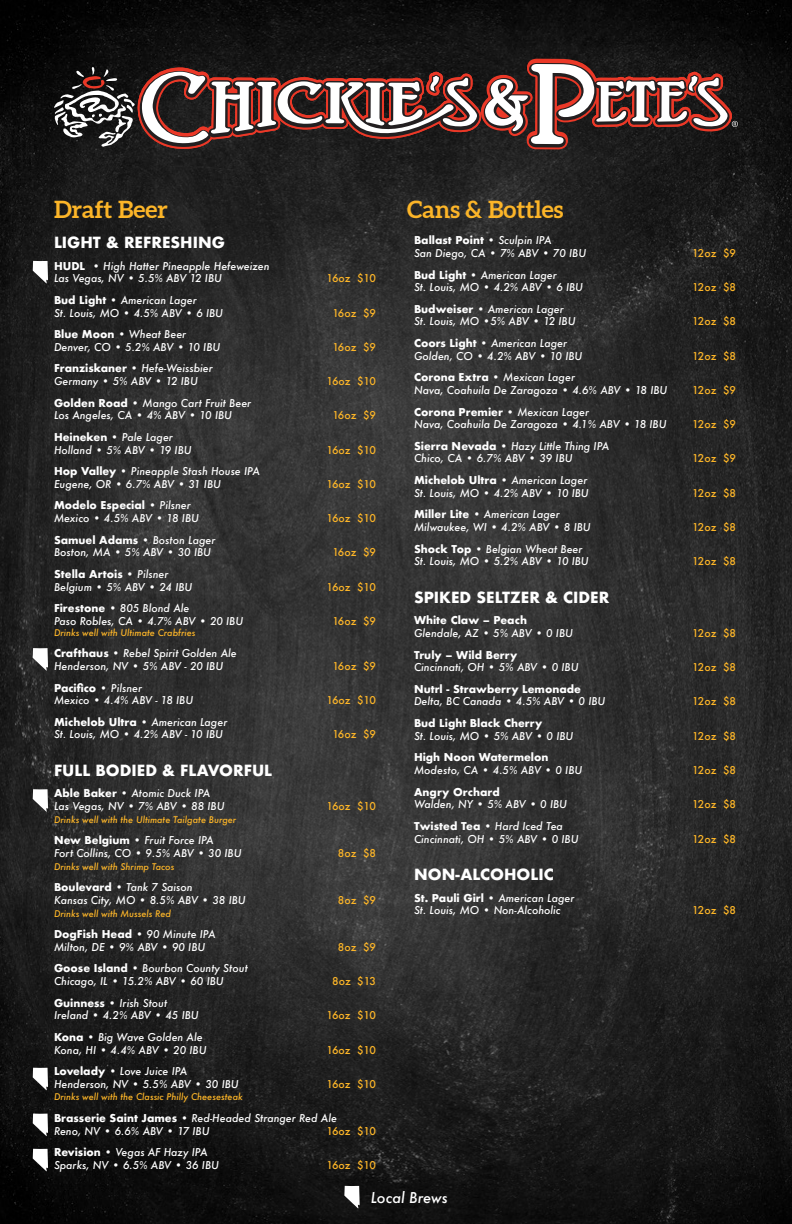
<style>
.page{position:relative;width:792px;height:1224px;background:#fff}
.page>*{position:absolute;margin:0;border:0;box-sizing:border-box;transform-origin:0 0}
.t1{font:700 24px "Aleo";color:#fcb528}
.t2{font:700 15px "Futura";color:#fff}
.t3{font:italic 500 14.5px "Futura";color:#fff}
.t4{font:italic 500 10.5px/12.6px "Futura";color:#fff}
.t5{font:500 10.5px "Futura";color:#fcb528}
.t6{font:700 10.5px "Futura";color:#fff}
.t7{font:italic 500 9px "Futura";color:#fcb528}
.s1{font-weight:700;font-style:normal}
</style>
<div class="page">
<img style="left:0;top:0;width:792px;height:1224px">
<svg style="left:54px;top:53px;width:684px;height:103px"></svg>
<svg style="left:33px;top:261px;width:15px;height:22px"></svg>
<svg style="left:33px;top:789px;width:15px;height:23px"></svg>
<svg style="left:33px;top:648px;width:15px;height:23px"></svg>
<svg style="left:33px;top:1068px;width:15px;height:22px"></svg>
<svg style="left:33px;top:1114px;width:15px;height:22px"></svg>
<svg style="left:33px;top:1149px;width:15px;height:22px"></svg>
<svg style="left:344px;top:1186px;width:16px;height:22px"></svg>
<h1 class="t1" style="left:54px;top:195px;width:116px">Draft Beer</h1>
<h1 class="t1" style="left:407px;top:195px;width:158px">Cans &amp; Bottles</h1>
<h2 class="t2" style="left:54px;top:232px;width:173px">LIGHT &amp; REFRESHING</h2>
<p class="t4" style="left:54px;top:259px;width:217px"><span class="s1">HUDL</span> • High Hatter Pineapple Hefeweizen<br>Las Vegas, NV • 5.5% ABV 12 IBU</p>
<p class="t4" style="left:54px;top:294px;width:171px"><span class="s1">Bud Light</span> • American Lager<br>St. Louis, MO • 4.5% ABV • 6 IBU</p>
<p class="t4" style="left:54px;top:328px;width:168px"><span class="s1">Blue Moon</span> • Wheat Beer<br>Denver, CO • 5.2% ABV • 10 IBU</p>
<p class="t4" style="left:54px;top:362px;width:160px"><span class="s1">Franziskaner</span> • Hefe-Weissbier<br>Germany • 5% ABV • 12 IBU</p>
<p class="t4" style="left:54px;top:396px;width:199px"><span class="s1">Golden Road</span> • Mango Cart Fruit Beer<br>Los Angeles, CA • 4% ABV • 10 IBU</p>
<p class="t4" style="left:54px;top:431px;width:139px"><span class="s1">Heineken</span> • Pale Lager<br>Holland • 5% ABV • 19 IBU</p>
<p class="t4" style="left:54px;top:465px;width:207px"><span class="s1">Hop Valley</span> • Pineapple Stash House IPA<br>Eugene, OR • 6.7% ABV • 31 IBU</p>
<p class="t4" style="left:54px;top:499px;width:146px"><span class="s1">Modelo Especial</span> • Pilsner<br>Mexico • 4.5% ABV • 18 IBU</p>
<p class="t4" style="left:54px;top:533px;width:163px"><span class="s1">Samuel Adams</span> • Boston Lager<br>Boston, MA • 5% ABV • 30 IBU</p>
<p class="t4" style="left:414px;top:234px;width:174px"><span class="s1">Ballast Point</span> • Sculpin IPA<br>San Diego, CA • 7% ABV • 70 IBU</p>
<p class="t5" style="left:327px;top:271px;width:51px">16oz $10</p>
<p class="t4" style="left:414px;top:268px;width:171px"><span class="s1">Bud Light</span> • American Lager<br>St. Louis, MO • 4.2% ABV • 6 IBU</p>
<p class="t5" style="left:332px;top:305px;width:45px">16oz $9</p>
<p class="t4" style="left:414px;top:303px;width:163px"><span class="s1">Budweiser</span> • American Lager<br>St. Louis, MO •5% ABV • 12 IBU</p>
<p class="t5" style="left:332px;top:340px;width:45px">16oz $9</p>
<p class="t4" style="left:414px;top:337px;width:170px"><span class="s1">Coors Light</span> • American Lager<br>Golden, CO • 4.2% ABV • 10 IBU</p>
<p class="t5" style="left:327px;top:374px;width:51px">16oz $10</p>
<p class="t4" style="left:414px;top:371px;width:255px"><span class="s1">Corona Extra</span> • Mexican Lager<br>Nava, Coahuila De Zaragoza • 4.6% ABV • 18 IBU</p>
<p class="t5" style="left:332px;top:408px;width:45px">16oz $9</p>
<p class="t4" style="left:414px;top:405px;width:254px"><span class="s1">Corona Premier</span> • Mexican Lager<br>Nava, Coahuila De Zaragoza • 4.1% ABV • 18 IBU</p>
<p class="t5" style="left:327px;top:442px;width:51px">16oz $10</p>
<p class="t4" style="left:414px;top:440px;width:197px"><span class="s1">Sierra Nevada</span> • Hazy Little Thing IPA<br>Chico, CA • 6.7% ABV • 39 IBU</p>
<p class="t5" style="left:327px;top:477px;width:51px">16oz $10</p>
<p class="t4" style="left:414px;top:474px;width:176px"><span class="s1">Michelob Ultra</span> • American Lager<br>St. Louis, MO • 4.2% ABV • 10 IBU</p>
<p class="t5" style="left:327px;top:511px;width:51px">16oz $10</p>
<p class="t4" style="left:414px;top:508px;width:178px"><span class="s1">Miller Lite</span> • American Lager<br>Milwaukee, WI • 4.2% ABV • 8 IBU</p>
<p class="t5" style="left:332px;top:545px;width:45px">16oz $9</p>
<p class="t4" style="left:414px;top:542px;width:176px"><span class="s1">Shock Top</span> • Belgian Wheat Beer<br>St. Louis, MO • 5.2% ABV • 10 IBU</p>
<p class="t5" style="left:692px;top:246px;width:45px">12oz $9</p>
<p class="t5" style="left:692px;top:280px;width:45px">12oz $8</p>
<p class="t5" style="left:692px;top:314px;width:45px">12oz $8</p>
<p class="t5" style="left:692px;top:349px;width:45px">12oz $8</p>
<p class="t5" style="left:692px;top:383px;width:45px">12oz $9</p>
<p class="t5" style="left:692px;top:417px;width:45px">12oz $9</p>
<p class="t5" style="left:692px;top:451px;width:45px">12oz $9</p>
<p class="t5" style="left:692px;top:486px;width:45px">12oz $8</p>
<p class="t5" style="left:692px;top:520px;width:45px">12oz $8</p>
<p class="t5" style="left:692px;top:554px;width:45px">12oz $8</p>
<p class="t4" style="left:54px;top:568px;width:140px"><span class="s1">Stella Artois</span> • Pilsner<br>Belgium • 5% ABV • 24 IBU</p>
<p class="t4" style="left:54px;top:602px;width:191px"><span class="s1">Firestone</span> • 805 Blond Ale<br>Paso Robles, CA • 4.7% ABV • 20 IBU</p>
<p class="t7" style="left:54px;top:626px;width:143px">Drinks well with Ultimate Crabfries</p>
<p class="t4" style="left:54px;top:647px;width:184px"><span class="s1">Crafthaus</span> • Rebel Spirit Golden Ale<br>Henderson, NV • 5% ABV - 20 IBU</p>
<p class="t4" style="left:54px;top:681px;width:141px"><span class="s1">Pacifico</span> • Pilsner<br>Mexico • 4.4% ABV - 18 IBU</p>
<p class="t4" style="left:54px;top:716px;width:175px"><span class="s1">Michelob Ultra</span> • American Lager<br>St. Louis, MO • 4.2% ABV - 10 IBU</p>
<h2 class="t2" style="left:54px;top:759px;width:220px">FULL BODIED &amp; FLAVORFUL</h2>
<p class="t4" style="left:54px;top:787px;width:172px"><span class="s1">Able Baker</span> • Atomic Duck IPA<br>Las Vegas, NV • 7% ABV • 88 IBU</p>
<p class="t7" style="left:54px;top:813px;width:184px">Drinks well with the Ultimate Tailgate Burger</p>
<p class="t4" style="left:54px;top:834px;width:189px"><span class="s1">New Belgium</span> • Fruit Force IPA<br>Fort Collins, CO • 9.5% ABV • 30 IBU</p>
<p class="t7" style="left:54px;top:860px;width:122px">Drinks well with Shrimp Tacos</p>
<p class="t4" style="left:54px;top:881px;width:193px"><span class="s1">Boulevard</span> • Tank 7 Saison<br>Kansas City, MO • 8.5% ABV • 38 IBU</p>
<p class="t7" style="left:54px;top:907px;width:119px">Drinks well with Mussels Red</p>
<p class="t4" style="left:54px;top:928px;width:163px"><span class="s1">DogFish Head</span> • 90 Minute IPA<br>Milton, DE • 9% ABV • 90 IBU</p>
<p class="t4" style="left:54px;top:962px;width:195px"><span class="s1">Goose Island</span> • Bourbon County Stout<br>Chicago, IL • 15.2% ABV • 60 IBU</p>
<p class="t4" style="left:54px;top:996px;width:146px"><span class="s1">Guinness</span> • Irish Stout<br>Ireland • 4.2% ABV • 45 IBU</p>
<p class="t4" style="left:54px;top:1031px;width:154px"><span class="s1">Kona</span> • Big Wave Golden Ale<br>Kona, HI • 4.4% ABV • 20 IBU</p>
<p class="t4" style="left:54px;top:1065px;width:186px"><span class="s1">Lovelady</span> • Love Juice IPA<br>Henderson, NV • 5.5% ABV • 30 IBU</p>
<p class="t5" style="left:327px;top:580px;width:51px">16oz $10</p>
<p class="t5" style="left:332px;top:614px;width:45px">16oz $9</p>
<p class="t5" style="left:332px;top:659px;width:45px">16oz $9</p>
<p class="t5" style="left:327px;top:693px;width:51px">16oz $10</p>
<p class="t5" style="left:332px;top:727px;width:45px">16oz $9</p>
<p class="t5" style="left:327px;top:799px;width:51px">16oz $10</p>
<p class="t5" style="left:338px;top:846px;width:40px">8oz $8</p>
<p class="t5" style="left:338px;top:893px;width:40px">8oz $9</p>
<p class="t5" style="left:338px;top:940px;width:40px">8oz $9</p>
<p class="t5" style="left:332px;top:974px;width:45px">8oz $13</p>
<p class="t5" style="left:327px;top:1008px;width:51px">16oz $10</p>
<p class="t5" style="left:327px;top:1042px;width:51px">16oz $10</p>
<p class="t5" style="left:327px;top:1077px;width:51px">16oz $10</p>
<p class="t7" style="left:54px;top:1091px;width:190px">Drinks well with the Classic Philly Cheesesteak</p>
<p class="t4" style="left:54px;top:1112px;width:284px"><span class="s1">Brasserie Saint James</span> • Red-Headed Stranger Red Ale<br>Reno, NV • 6.6% ABV • 17 IBU</p>
<p class="t5" style="left:327px;top:1124px;width:51px">16oz $10</p>
<p class="t4" style="left:54px;top:1146px;width:166px"><span class="s1">Revision</span> • Vegas AF Hazy IPA<br>Sparks, NV • 6.5% ABV • 36 IBU</p>
<p class="t5" style="left:327px;top:1158px;width:51px">16oz $10</p>
<h2 class="t2" style="left:414px;top:586px;width:197px">SPIKED SELTZER &amp; CIDER</h2>
<p class="t6" style="left:414px;top:613px;width:115px">White Claw – Peach</p>
<p class="t4" style="left:414px;top:627px;width:161px">Glendale, AZ • 5% ABV • 0 IBU</p>
<p class="t5" style="left:692px;top:626px;width:45px">12oz $8</p>
<p class="t6" style="left:414px;top:647px;width:105px">Truly – Wild Berry</p>
<p class="t4" style="left:414px;top:661px;width:166px">Cincinnati, OH • 5% ABV • 0 IBU</p>
<p class="t5" style="left:692px;top:660px;width:45px">12oz $8</p>
<p class="t6" style="left:414px;top:681px;width:169px">Nutrl - Strawberry Lemonade</p>
<p class="t4" style="left:414px;top:695px;width:193px">Delta, BC Canada • 4.5% ABV • 0 IBU</p>
<p class="t5" style="left:692px;top:694px;width:45px">12oz $8</p>
<p class="t6" style="left:414px;top:716px;width:130px">Bud Light Black Cherry</p>
<p class="t4" style="left:414px;top:729px;width:161px">St. Louis, MO • 5% ABV • 0 IBU</p>
<p class="t5" style="left:692px;top:729px;width:45px">12oz $8</p>
<p class="t6" style="left:414px;top:750px;width:136px">High Noon Watermelon</p>
<p class="t4" style="left:414px;top:764px;width:170px">Modesto, CA • 4.5% ABV • 0 IBU</p>
<p class="t5" style="left:692px;top:763px;width:45px">12oz $8</p>
<p class="t6" style="left:414px;top:784px;width:87px">Angry Orchard</p>
<p class="t4" style="left:414px;top:798px;width:155px">Walden, NY • 5% ABV • 0 IBU</p>
<p class="t5" style="left:692px;top:797px;width:45px">12oz $8</p>
<p class="t4" style="left:414px;top:820px;width:166px"><span class="s1">Twisted Tea</span> • Hard Iced Tea<br>Cincinnati, OH • 5% ABV • 0 IBU</p>
<p class="t5" style="left:692px;top:831px;width:45px">12oz $8</p>
<h2 class="t2" style="left:414px;top:863px;width:141px">NON-ALCOHOLIC</h2>
<p class="t4" style="left:414px;top:891px;width:162px"><span class="s1">St. Pauli Girl</span> • American Lager<br>St. Louis, MO • Non-Alcoholic</p>
<p class="t5" style="left:692px;top:903px;width:45px">12oz $8</p>
<h3 class="t3" style="left:371px;top:1188px;width:78px">Local Brews</h3>
</div>
